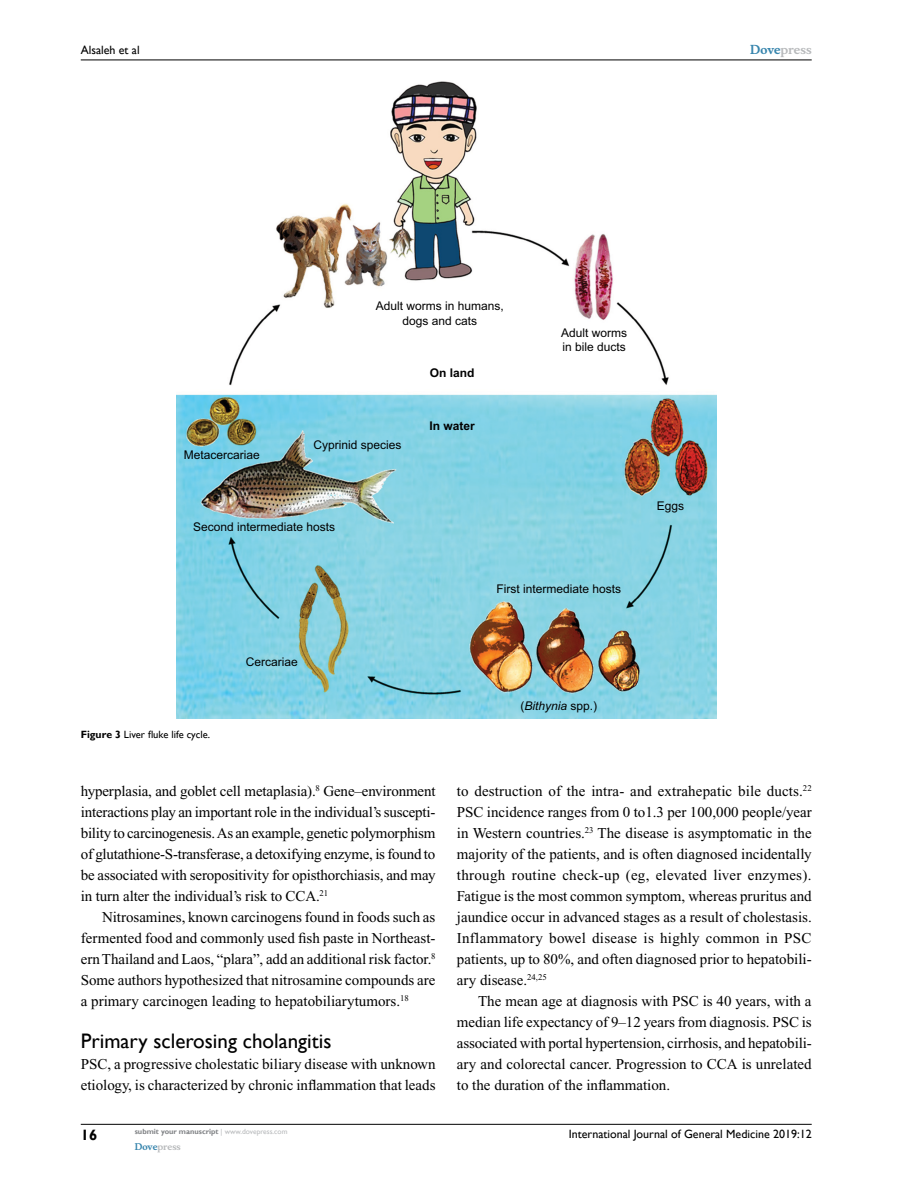
<style>
.page{position:relative;width:918px;height:1188px;background:#fff}
.page>*{position:absolute;margin:0;border:0;box-sizing:border-box;transform-origin:0 0}
.t1{font:21px "Gill Sans";color:#000}
.t2{font:15px/21px "Times New Roman";color:#000;text-align:justify}
.t3{font:700 15px "Gill Sans";color:#000}
.t4{font:12px/14.4px "Arial";color:#000;text-align:center}
.t5{font:12px "Gill Sans";color:#000}
.t6{font:italic 12px "Arial";color:#000}
.t7{font:700 12px "Arial";color:#000}
.t8{font:700 12px "Musee";color:#b8babc}
.t9{font:10.5px "Gill Sans";color:#000}
.t10{font:700 9px "Musee";color:#b8babc}
.t11{font:700 7.5px "Gill Sans";color:#808285}
.s1{color:#3785ad}
.s2{font-weight:700}
.s3{font-style:normal}
.s4{font-weight:400;color:#b8babc}
</style>
<div class="page">
<hr style="left:81px;top:1124px;width:731px;height:1px;background:#000">
<hr style="left:81px;top:60px;width:731px;height:1px;background:#000">
<img style="left:176px;top:81px;width:540px;height:638px">
<p class="t5" style="left:81px;top:43px;width:60px">Alsaleh et al</p>
<p class="t8" style="left:750px;top:43px;width:63px"><span class="s1">Dove</span>press</p>
<p class="t4" style="left:376px;top:299px;width:130px">Adult worms in humans, dogs and cats</p>
<p class="t7" style="left:430px;top:364px;width:46px">On land</p>
<p class="t4" style="left:184px;top:448px;width:78px">Metacercariae</p>
<p class="t4" style="left:314px;top:438px;width:90px">Cyprinid species</p>
<p class="t4" style="left:193px;top:520px;width:144px">Second intermediate hosts</p>
<p class="t7" style="left:430px;top:417px;width:47px">In water</p>
<p class="t4" style="left:561px;top:325px;width:68px;text-align:left">Adult worms in bile ducts</p>
<p class="t9" style="left:81px;top:729px;width:131px"><span class="s2">Figure 3</span> Liver fl uke life cycle.</p>
<p class="t4" style="left:246px;top:654px;width:54px">Cercariae</p>
<p class="t4" style="left:496px;top:581px;width:126px">First intermediate hosts</p>
<p class="t6" style="left:520px;top:698px;width:78px"><span class="s3">(</span>Bithynia <span class="s3">spp.)</span></p>
<p class="t4" style="left:657px;top:499px;width:29px">Eggs</p>
<p class="t2" style="left:81px;top:781px;width:356px">hyperplasia, and goblet cell metaplasia).<sup>8</sup> Gene–environment interactions play an important role in the individual’s suscepti&shy;bility to carcinogenesis. As an example, genetic polymorphism of glutathione-S-transferase, a detoxifying enzyme, is found to be associated with seropositivity for opisthorchiasis, and may in turn alter the individual’s risk to CCA.<sup>21</sup></p>
<p class="t2" style="left:81px;top:907px;width:356px;text-indent:21px">Nitrosamines, known carcinogens found in foods such as fermented food and commonly used fish paste in Northeast&shy;ern Thailand and Laos, “plara”, add an additional risk factor.<sup>8<br></sup>Some authors hypothesized that nitrosamine compounds are a primary carcinogen leading to hepatobiliarytumors.<sup>18</sup></p>
<h1 class="t1" style="left:81px;top:1029px;width:252px">Primary sclerosing cholangitis</h1>
<p class="t2" style="left:81px;top:1054px;width:356px">PSC, a progressive cholestatic biliary disease with unknown etiology, is characterized by chronic inflammation that leads</p>
<p class="t2" style="left:457px;top:781px;width:356px">to destruction of the intra- and extrahepatic bile ducts.<sup>22<br></sup>PSC incidence ranges from 0 to1.3 per 100,000 people/year in Western countries.<sup>23</sup> The disease is asymptomatic in the majority of the patients, and is often diagnosed incidentally through routine check-up (eg, elevated liver enzymes).<br>Fatigue is the most common symptom, whereas pruritus and jaundice occur in advanced stages as a result of cholestasis.<br>Inflammatory bowel disease is highly common in PSC patients, up to 80%, and often diagnosed prior to hepatobili&shy;ary disease.<sup>24,25</sup></p>
<p class="t2" style="left:457px;top:991px;width:356px;text-indent:21px">The mean age at diagnosis with PSC is 40 years, with a median life expectancy of 9–12 years from diagnosis. PSC is associated with portal hypertension, cirrhosis, and hepatobili&shy;ary and colorectal cancer. Progression to CCA is unrelated to the duration of the inflammation.</p>
<p class="t3" style="left:81px;top:1126px;width:18px">16</p>
<p class="t11" style="left:135px;top:1127px;width:154px">submit your manuscript <span class="s4">| www.dovepress.com</span></p>
<p class="t10" style="left:135px;top:1141px;width:48px"><span class="s1">Dove</span>press</p>
<p class="t5" style="left:569px;top:1127px;width:244px">International Journal of General Medicine 2019:12</p>
</div>
